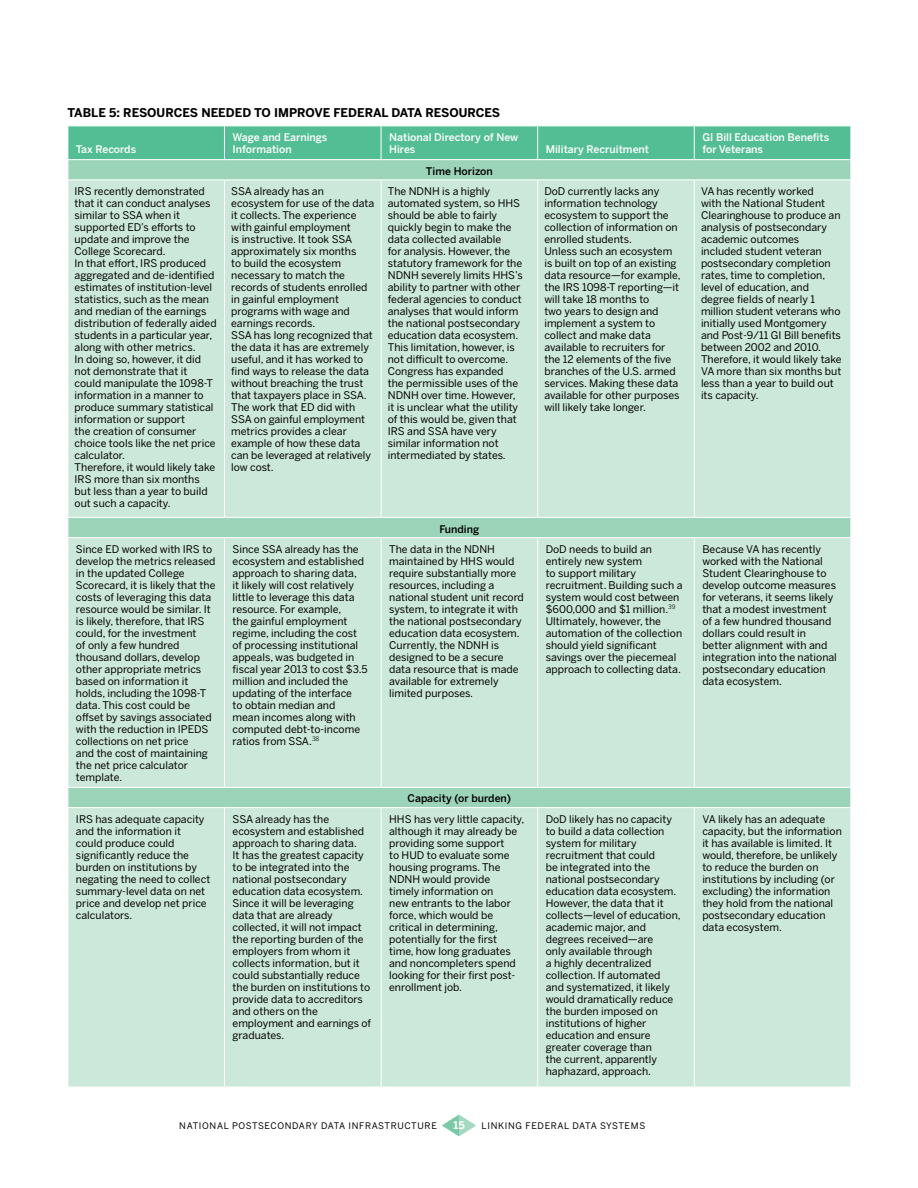
<style>
.page{position:relative;width:918px;height:1188px;background:#fff}
.page>*{position:absolute;margin:0;border:0;box-sizing:border-box;transform-origin:0 0}
.t1{font:700 12px "Benton Sans";color:#000}
.t2{font:10.5px/12px "Benton Sans";color:#000}
.t3{font:500 10.5px/12px "Benton Sans";color:#fff}
.t4{font:500 10.5px "Benton Sans";color:#000}
.t5{font:700 10.5px "Benton Sans";color:#fff}
.t6{font:9px "Benton Sans";letter-spacing:.075em;color:#000}
</style>
<div class="page">
<svg style="left:442px;top:1115px;width:34px;height:21px"></svg>
<div style="left:69px;top:181px;width:781px;height:906px;background:#cce8da"></div>
<svg style="left:68px;top:126px;width:783px;height:54px;background:#74c8a6"></svg>
<hr style="left:224px;top:180px;width:1px;height:337px;background:#fff">
<hr style="left:381px;top:180px;width:1px;height:337px;background:#fff">
<hr style="left:537px;top:180px;width:1px;height:337px;background:#fff">
<hr style="left:694px;top:180px;width:1px;height:337px;background:#fff">
<hr style="left:68px;top:517px;width:156px;height:1px;background:#fff">
<svg style="left:68px;top:518px;width:1px;height:19px"></svg>
<hr style="left:224px;top:517px;width:157px;height:1px;background:#fff">
<hr style="left:381px;top:517px;width:157px;height:1px;background:#fff">
<hr style="left:538px;top:517px;width:156px;height:1px;background:#fff">
<hr style="left:694px;top:517px;width:157px;height:1px;background:#fff">
<svg style="left:850px;top:518px;width:1px;height:19px"></svg>
<hr style="left:68px;top:537px;width:156px;height:1px;background:#fff">
<hr style="left:224px;top:537px;width:157px;height:1px;background:#fff">
<hr style="left:224px;top:538px;width:1px;height:249px;background:#fff">
<hr style="left:381px;top:537px;width:157px;height:1px;background:#fff">
<hr style="left:381px;top:538px;width:1px;height:249px;background:#fff">
<hr style="left:538px;top:537px;width:156px;height:1px;background:#fff">
<hr style="left:537px;top:538px;width:1px;height:249px;background:#fff">
<hr style="left:694px;top:537px;width:157px;height:1px;background:#fff">
<hr style="left:694px;top:538px;width:1px;height:249px;background:#fff">
<hr style="left:68px;top:787px;width:156px;height:1px;background:#fff">
<svg style="left:68px;top:788px;width:1px;height:19px"></svg>
<hr style="left:224px;top:787px;width:157px;height:1px;background:#fff">
<hr style="left:381px;top:787px;width:157px;height:1px;background:#fff">
<hr style="left:538px;top:787px;width:156px;height:1px;background:#fff">
<hr style="left:694px;top:787px;width:157px;height:1px;background:#fff">
<svg style="left:850px;top:788px;width:1px;height:19px"></svg>
<hr style="left:68px;top:807px;width:156px;height:1px;background:#fff">
<hr style="left:224px;top:807px;width:157px;height:1px;background:#fff">
<hr style="left:224px;top:808px;width:1px;height:279px;background:#fff">
<hr style="left:381px;top:807px;width:157px;height:1px;background:#fff">
<hr style="left:381px;top:808px;width:1px;height:279px;background:#fff">
<hr style="left:538px;top:807px;width:156px;height:1px;background:#fff">
<hr style="left:537px;top:808px;width:1px;height:279px;background:#fff">
<hr style="left:694px;top:807px;width:157px;height:1px;background:#fff">
<hr style="left:694px;top:808px;width:1px;height:279px;background:#fff">
<p class="t1" style="left:68px;top:106px;width:434px">TABLE 5: RESOURCES NEEDED TO IMPROVE FEDERAL DATA RESOURCES</p>
<p class="t3" style="left:76px;top:143px;width:62px">Tax Records</p>
<p class="t3" style="left:233px;top:131px;width:96px">Wage and Earnings<br>Information</p>
<p class="t3" style="left:389px;top:131px;width:131px">National Directory of New<br>Hires</p>
<p class="t4" style="left:426px;top:165px;width:68px">Time Horizon</p>
<p class="t3" style="left:546px;top:143px;width:105px">Military Recruitment</p>
<p class="t3" style="left:702px;top:131px;width:128px">GI Bill Education Benefits for Veterans</p>
<p class="t2" style="left:75px;top:185px;width:144px">IRS recently demonstrated that it can conduct analyses similar to SSA when it supported ED’s efforts to update and improve the<br>College Scorecard.<br>In that effort, IRS produced aggregated and de-identified estimates of institution-level statistics, such as the mean and median of the earnings distribution of federally aided students in a particular year, along with other metrics.<br>In doing so, however, it did not demonstrate that it could manipulate the 1098-T information in a manner to produce summary statistical information or support<br>the creation of consumer choice tools like the net price calculator.<br>Therefore, it would likely take<br>IRS more than six months but less than a year to build out such a capacity.</p>
<p class="t2" style="left:231px;top:185px;width:145px">SSA already has an ecosystem for use of the data it collects. The experience with gainful employment<br>is instructive. It took SSA approximately six months<br>to build the ecosystem necessary to match the records of students enrolled in gainful employment programs with wage and earnings records.<br>SSA has long recognized that the data it has are extremely useful, and it has worked to find ways to release the data without breaching the trust that taxpayers place in SSA.<br>The work that ED did with<br>SSA on gainful employment metrics provides a clear example of how these data can be leveraged at relatively low cost.</p>
<p class="t2" style="left:388px;top:185px;width:136px">The NDNH is a highly automated system, so HHS should be able to fairly quickly begin to make the data collected available<br>for analysis. However, the statutory framework for the<br>NDNH severely limits HHS’s ability to partner with other federal agencies to conduct analyses that would inform the national postsecondary education data ecosystem.<br>This limitation, however, is not difficult to overcome.<br>Congress has expanded<br>the permissible uses of the<br>NDNH over time. However, it is unclear what the utility of this would be, given that<br>IRS and SSA have very similar information not intermediated by states.</p>
<p class="t2" style="left:544px;top:185px;width:138px">DoD currently lacks any information technology ecosystem to support the collection of information on enrolled students.<br>Unless such an ecosystem is built on top of an existing data resource—for example, the IRS 1098-T reporting—it will take 18 months to<br>two years to design and implement a system to collect and make data available to recruiters for the 12 elements of the five branches of the U.S. armed services. Making these data available for other purposes will likely take longer.</p>
<p class="t2" style="left:701px;top:185px;width:142px">VA has recently worked<br>with the National Student<br>Clearinghouse to produce an analysis of postsecondary academic outcomes included student veteran postsecondary completion rates, time to completion, level of education, and degree fields of nearly 1 million student veterans who initially used Montgomery and Post-9/11 GI Bill benefits between 2002 and 2010.<br>Therefore, it would likely take<br>VA more than six months but less than a year to build out its capacity.</p>
<p class="t4" style="left:439px;top:523px;width:41px">Funding</p>
<p class="t2" style="left:76px;top:543px;width:141px">Since ED worked with IRS to develop the metrics released in the updated College<br>Scorecard, it is likely that the costs of leveraging this data resource would be similar. It is likely, therefore, that IRS could, for the investment<br>of only a few hundred thousand dollars, develop other appropriate metrics based on information it holds, including the 1098-T data. This cost could be offset by savings associated with the reduction in IPEDS collections on net price<br>and the cost of maintaining the net price calculator template.</p>
<p class="t2" style="left:233px;top:543px;width:137px">Since SSA already has the ecosystem and established approach to sharing data,<br>it likely will cost relatively little to leverage this data resource. For example,<br>the gainful employment regime, including the cost of processing institutional appeals, was budgeted in fiscal year 2013 to cost $3.5 million and included the updating of the interface<br>to obtain median and<br>mean incomes along with computed debt-to-income ratios from SSA.<sup>38</sup></p>
<p class="t2" style="left:389px;top:543px;width:136px">The data in the NDNH maintained by HHS would require substantially more resources, including a national student unit record system, to integrate it with the national postsecondary education data ecosystem.<br>Currently, the NDNH is designed to be a secure data resource that is made available for extremely limited purposes.</p>
<p class="t2" style="left:546px;top:543px;width:138px">DoD needs to build an entirely new system<br>to support military recruitment. Building such a system would cost between $600,000 and $1 million.<sup>39<br></sup>Ultimately, however, the automation of the collection should yield significant savings over the piecemeal approach to collecting data.</p>
<p class="t2" style="left:702px;top:543px;width:136px">Because VA has recently worked with the National<br>Student Clearinghouse to develop outcome measures for veterans, it seems likely that a modest investment of a few hundred thousand dollars could result in better alignment with and integration into the national postsecondary education data ecosystem.</p>
<p class="t4" style="left:408px;top:792px;width:105px">Capacity (or burden)</p>
<p class="t2" style="left:76px;top:813px;width:136px">IRS has adequate capacity and the information it<br>could produce could significantly reduce the burden on institutions by negating the need to collect summary-level data on net price and develop net price calculators.</p>
<p class="t2" style="left:233px;top:813px;width:140px">SSA already has the ecosystem and established approach to sharing data.<br>It has the greatest capacity to be integrated into the national postsecondary education data ecosystem.<br>Since it will be leveraging data that are already collected, it will not impact the reporting burden of the employers from whom it collects information, but it could substantially reduce the burden on institutions to provide data to accreditors and others on the employment and earnings of graduates.</p>
<p class="t2" style="left:389px;top:813px;width:137px">HHS has very little capacity, although it may already be providing some support<br>to HUD to evaluate some housing programs. The<br>NDNH would provide<br>timely information on<br>new entrants to the labor force, which would be critical in determining, potentially for the first<br>time, how long graduates and noncompleters spend looking for their first post&shy;enrollment job.</p>
<p class="t2" style="left:546px;top:813px;width:136px">DoD likely has no capacity to build a data collection system for military recruitment that could<br>be integrated into the national postsecondary education data ecosystem.<br>However, the data that it collects—level of education, academic major, and degrees received—are<br>only available through<br>a highly decentralized collection. If automated and systematized, it likely would dramatically reduce the burden imposed on institutions of higher education and ensure greater coverage than<br>the current, apparently haphazard, approach.</p>
<p class="t2" style="left:702px;top:813px;width:141px">VA likely has an adequate capacity, but the information it has available is limited. It would, therefore, be unlikely to reduce the burden on institutions by including (or excluding) the information they hold from the national postsecondary education data ecosystem.</p>
<p class="t6" style="left:179px;top:1120px;width:259px">NATIONAL POSTSECONDARY DATA INFRASTRUCTURE</p>
<p class="t5" style="left:454px;top:1119px;width:13px">15</p>
<p class="t6" style="left:482px;top:1120px;width:165px">LINKING FEDERAL DATA SYSTEMS</p>
</div>
